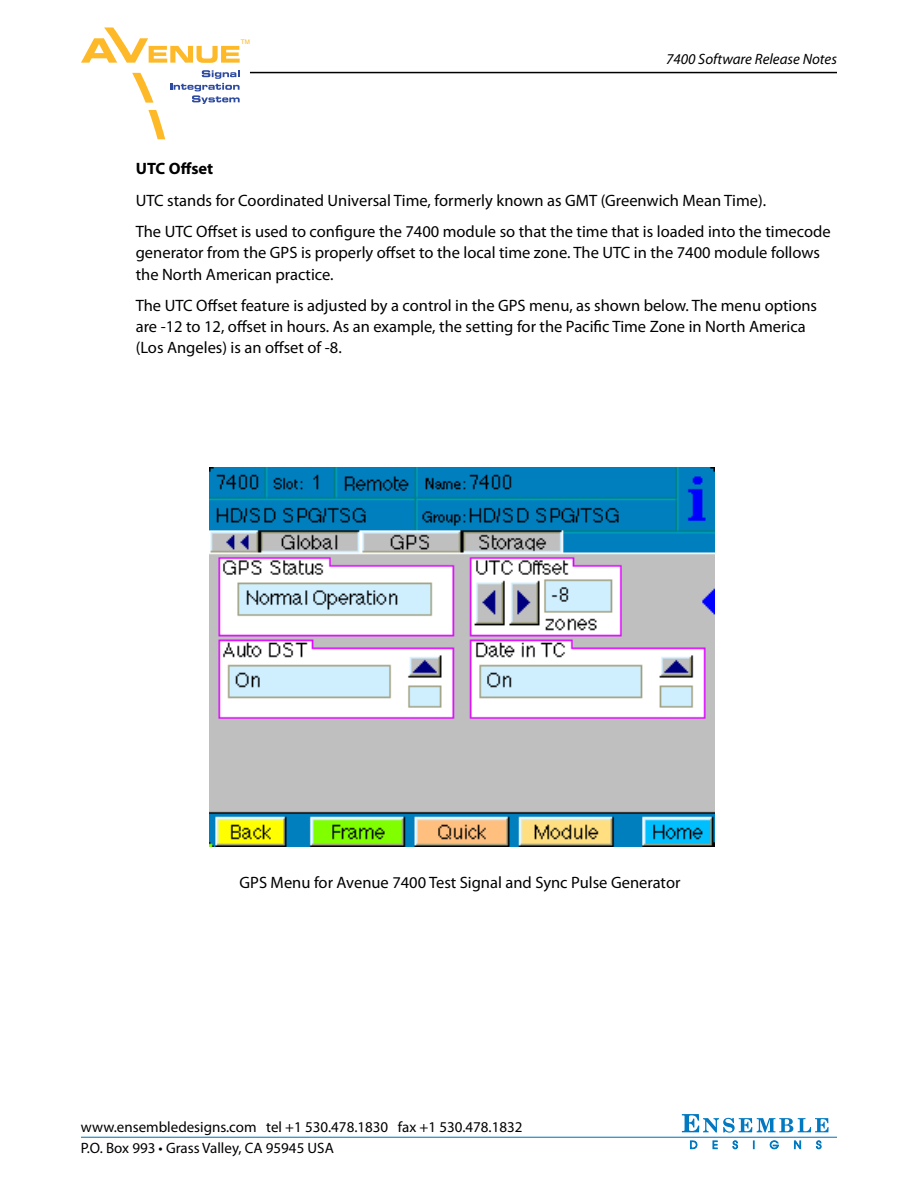
<style>
.page{position:relative;width:918px;height:1188px;background:#fff}
.page>*{position:absolute;margin:0;border:0;box-sizing:border-box;transform-origin:0 0}
.Body_Copy{font:16.5px/21.3px "Myriad Pro";color:#000}
.Body_Copy-2{font:700 16.5px "Myriad Pro";color:#000}
.t1{font:15px/21px "Myriad Pro";color:#000}
.t2{font:italic 15px "Myriad Pro";color:#000}
.t3{font:6.3px "Helvetica";color:#fdb927}
</style>
<div class="page">
<hr style="left:250px;top:72px;width:587px;height:1px;background:#000">
<svg style="left:682px;top:1114px;width:147px;height:19px"></svg>
<svg style="left:690px;top:1141px;width:7px;height:8px"></svg>
<svg style="left:713px;top:1141px;width:5px;height:8px"></svg>
<svg style="left:733px;top:1140px;width:5px;height:9px"></svg>
<svg style="left:770px;top:1140px;width:9px;height:9px"></svg>
<svg style="left:794px;top:1141px;width:7px;height:8px"></svg>
<svg style="left:816px;top:1140px;width:6px;height:9px"></svg>
<hr style="left:81px;top:1137px;width:756px;height:1px;background:#0079c1">
<svg style="left:170px;top:70px;width:70px;height:34px"></svg>
<svg style="left:81px;top:27px;width:159px;height:36px"></svg>
<svg style="left:132px;top:73px;width:22px;height:30px"></svg>
<svg style="left:148px;top:110px;width:17px;height:29px"></svg>
<img style="left:209px;top:468px;width:506px;height:379px">
<p class="t3" style="left:241px;top:37px;width:11px">TM</p>
<p class="t2" style="left:666px;top:50px;width:172px">7400 Software Release Notes</p>
<p class="Body_Copy-2" style="left:136px;top:158px;width:79px">UTC Offset</p>
<p class="Body_Copy" style="left:136px;top:189px;width:632px">UTC stands for Coordinated Universal Time, formerly known as GMT (Greenwich Mean Time).</p>
<p class="Body_Copy" style="left:136px;top:221px;width:696px">The UTC Offset is used to configure the 7400 module so that the time that is loaded into the timecode generator from the GPS is properly offset to the local time zone. The UTC in the 7400 module follows the North American practice.</p>
<p class="Body_Copy" style="left:136px;top:295px;width:683px">The UTC Offset feature is adjusted by a control in the GPS menu, as shown below. The menu options are -12 to 12, offset in hours. As an example, the setting for the Pacific Time Zone in North America (Los Angeles) is an offset of -8.</p>
<p class="Body_Copy" style="left:240px;top:871px;width:442px">GPS Menu for Avenue 7400 Test Signal and Sync Pulse Generator</p>
<p class="t1" style="left:81px;top:1116px;width:443px">www.ensembledesigns.com tel +1 530.478.1830 fax +1 530.478.1832<br>P.O. Box 993 • Grass Valley, CA 95945 USA</p>
</div>
